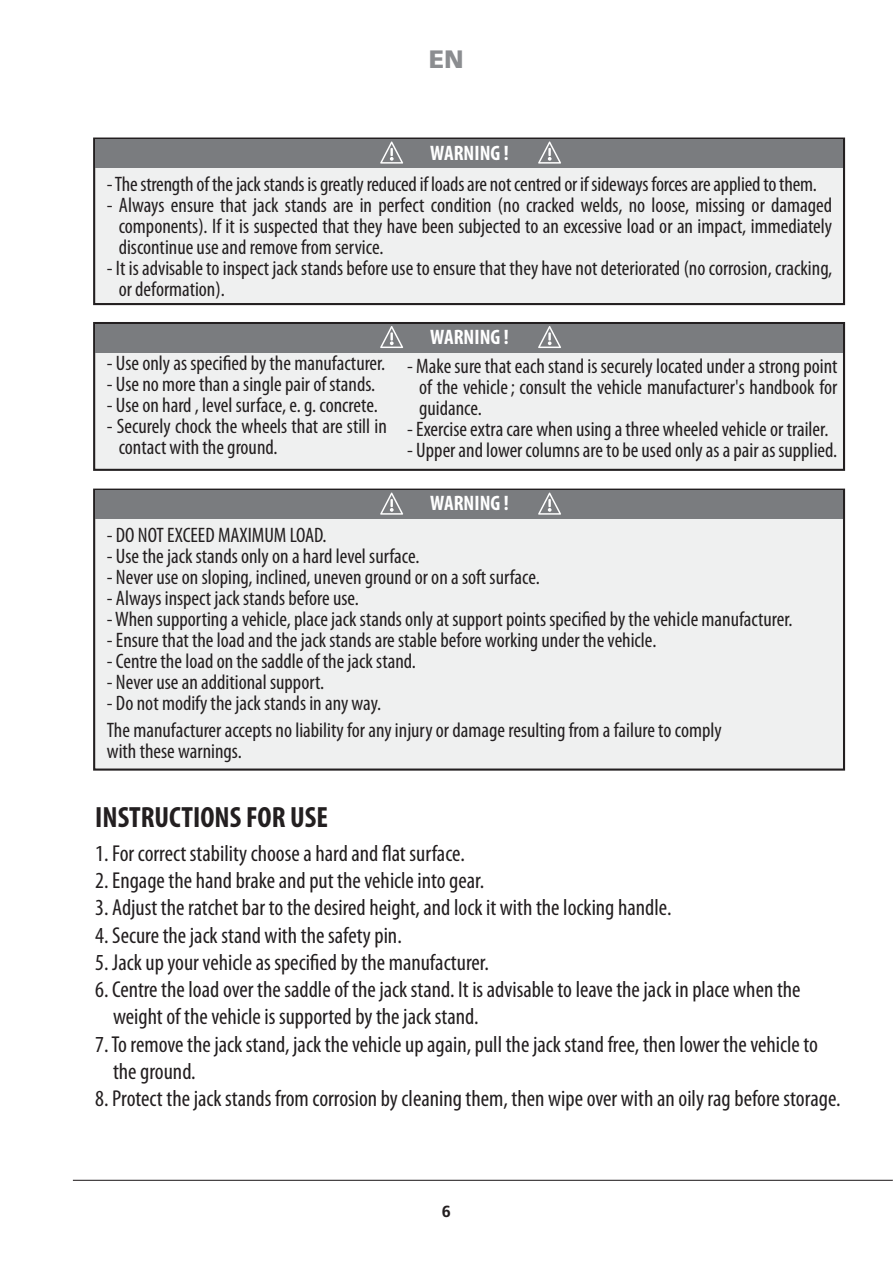
<style>
.page{position:relative;width:893px;height:1263px;background:#fff}
.page>*{position:absolute;margin:0;border:0;box-sizing:border-box;transform-origin:0 0}
.t1{font:700 condensed 29.4px "Myriad Pro";color:#231f20}
.t2{font:900 25.2px "Frutiger LT Std";color:#8b8d90}
.t3{font:condensed 23.1px/27.3px "Myriad Pro";color:#231f20}
.t4{font:condensed 21px/21px "Myriad Pro";color:#231f20}
.t5{font:700 condensed 21px "Myriad Pro";color:#fff}
.t6{font:500 16.8px "Frutus T";color:#231f20}
</style>
<div class="page">
<div style="left:94px;top:139px;width:750px;height:165px;background:#eff0f0"></div>
<div style="left:93px;top:138px;width:752px;height:167px;border:2px solid #231f20"></div>
<div style="left:94px;top:490px;width:750px;height:280px;background:#eff0f0"></div>
<div style="left:93px;top:489px;width:752px;height:282px;border:2px solid #231f20"></div>
<div style="left:95px;top:140px;width:748px;height:28px;background:#7a7c7f"></div>
<div style="left:94px;top:323px;width:750px;height:147px;background:#eff0f0"></div>
<div style="left:93px;top:322px;width:752px;height:149px;border:2px solid #231f20"></div>
<div style="left:95px;top:490px;width:748px;height:29px;background:#7a7c7f"></div>
<div style="left:95px;top:324px;width:748px;height:28px;background:#7a7c7f"></div>
<svg style="left:380px;top:142px;width:23px;height:22px"></svg>
<svg style="left:380px;top:493px;width:23px;height:22px"></svg>
<svg style="left:380px;top:326px;width:23px;height:22px"></svg>
<svg style="left:538px;top:142px;width:23px;height:22px"></svg>
<svg style="left:538px;top:493px;width:23px;height:22px"></svg>
<svg style="left:538px;top:326px;width:23px;height:22px"></svg>
<hr style="left:73px;top:1180px;width:820px;height:1px;background:#231f20">
<p class="t2" style="left:429px;top:45px;width:36px">EN</p>
<p class="t5" style="left:430px;top:146px;width:80px">WARNING !</p>
<p class="t4" style="left:107px;top:176px;width:712px">- The strength of the jack stands is greatly reduced if loads are not centred or if sideways forces are applied to them.</p>
<p class="t4" style="left:119px;top:197px;width:715px;text-align:justify;text-indent:-12px">- Always ensure that jack stands are in perfect condition (no cracked welds, no loose, missing or damaged components). If it is suspected that they have been subjected to an excessive load or an impact, immediately discontinue use and remove from service.</p>
<p class="t4" style="left:119px;top:260px;width:715px;text-indent:-12px">- It is advisable to inspect jack stands before use to ensure that they have not deteriorated (no corrosion, cracking, or deformation).</p>
<p class="t5" style="left:430px;top:329px;width:80px">WARNING !</p>
<p class="t4" style="left:107px;top:355px;width:280px">- Use only as specified by the manufacturer.</p>
<p class="t4" style="left:107px;top:376px;width:270px">- Use no more than a single pair of stands.</p>
<p class="t4" style="left:107px;top:397px;width:272px">- Use on hard , level surface, e. g. concrete.</p>
<p class="t4" style="left:119px;top:418px;width:270px;text-indent:-12px">- Securely chock the wheels that are still in contact with the ground.</p>
<p class="t5" style="left:430px;top:496px;width:80px">WARNING !</p>
<p class="t4" style="left:107px;top:526px;width:221px">- DO NOT EXCEED MAXIMUM LOAD.</p>
<p class="t4" style="left:107px;top:547px;width:314px">- Use the jack stands only on a hard level surface.</p>
<p class="t4" style="left:107px;top:568px;width:435px">- Never use on sloping, inclined, uneven ground or on a soft surface.</p>
<p class="t4" style="left:107px;top:589px;width:254px">- Always inspect jack stands before use.</p>
<p class="t4" style="left:107px;top:610px;width:687px">- When supporting a vehicle, place jack stands only at support points specified by the vehicle manufacturer.</p>
<p class="t4" style="left:107px;top:631px;width:551px">- Ensure that the load and the jack stands are stable before working under the vehicle.</p>
<p class="t4" style="left:107px;top:652px;width:311px">- Centre the load on the saddle of the jack stand.</p>
<p class="t4" style="left:107px;top:673px;width:219px">- Never use an additional support.</p>
<p class="t4" style="left:107px;top:691px;width:616px;line-height:27.3px">- Do not modify the jack stands in any way.<br>The manufacturer accepts no liability for any injury or damage resulting from a failure to comply</p>
<p class="t4" style="left:107px;top:742px;width:136px">with these warnings.</p>
<p class="t4" style="left:419px;top:357px;width:420px;text-align:justify;text-indent:-12px">- Make sure that each stand is securely located under a strong point of the vehicle ; consult the vehicle manufacturer's handbook for guidance.</p>
<p class="t4" style="left:407px;top:420px;width:423px">- Exercise extra care when using a three wheeled vehicle or trailer.</p>
<p class="t4" style="left:407px;top:441px;width:432px">- Upper and lower columns are to be used only as a pair as supplied.</p>
<h1 class="t1" style="left:95px;top:807px;width:234px">INSTRUCTIONS FOR USE</h1>
<p class="t3" style="left:95px;top:842px;width:371px">1. For correct stability choose a hard and flat surface.</p>
<p class="t3" style="left:95px;top:869px;width:390px">2. Engage the hand brake and put the vehicle into gear.</p>
<p class="t3" style="left:95px;top:896px;width:578px">3. Adjust the ratchet bar to the desired height, and lock it with the locking handle.</p>
<p class="t3" style="left:95px;top:923px;width:308px">4. Secure the jack stand with the safety pin.</p>
<p class="t3" style="left:95px;top:951px;width:395px">5. Jack up your vehicle as specified by the manufacturer.</p>
<p class="t3" style="left:113px;top:978px;width:689px;text-indent:-18px">6. Centre the load over the saddle of the jack stand. It is advisable to leave the jack in place when the weight of the vehicle is supported by the jack stand.</p>
<p class="t3" style="left:113px;top:1033px;width:706px;text-indent:-18px">7. To remove the jack stand, jack the vehicle up again, pull the jack stand free, then lower the vehicle to the ground.</p>
<p class="t3" style="left:95px;top:1087px;width:747px">8. Protect the jack stands from corrosion by cleaning them, then wipe over with an oily rag before storage.</p>
<p class="t6" style="left:442px;top:1202px;width:11px">6</p>
</div>
